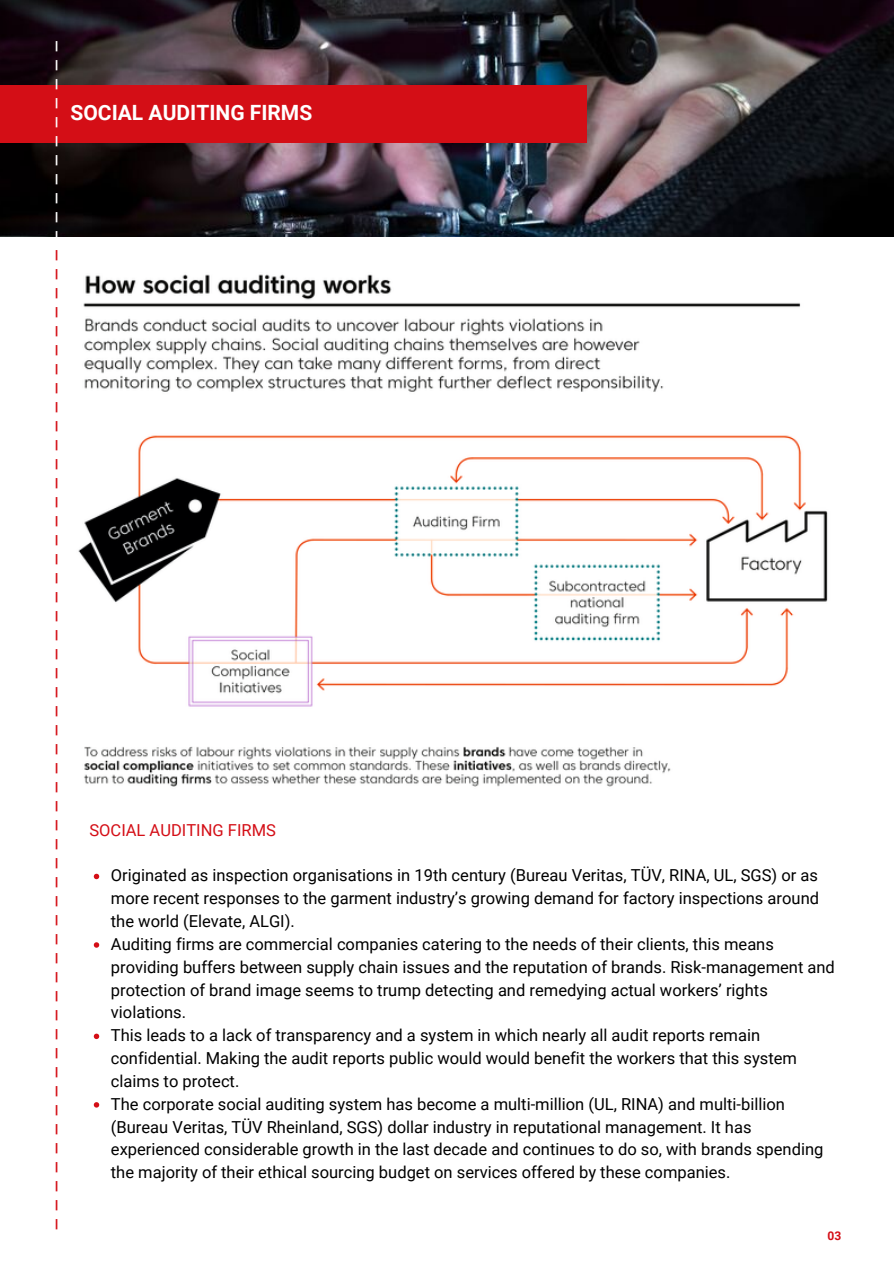
<style>
.page{position:relative;width:894px;height:1264px;background:#fff}
.page>*{position:absolute;margin:0;border:0;box-sizing:border-box;transform-origin:0 0}
.t1{font:21px "Roboto";color:#d40e16}
.t2{font:700 21px "Roboto";color:#fff}
.t3{font:16.5px/22.8px "Roboto";color:#000}
.t4{font:16.5px "Roboto";color:#d40e16}
.t5{font:700 12px "Roboto";color:#d40e16}
.s1{color:#fff}
</style>
<div class="page">
<img style="left:0;top:0;width:893px;height:237px">
<div style="left:0;top:85px;width:587px;height:57px;background:#d40e16"></div>
<img style="left:78px;top:274px;width:750px;height:513px">
<svg style="left:94px;top:873px;width:5px;height:6px"></svg>
<svg style="left:94px;top:942px;width:5px;height:5px"></svg>
<svg style="left:94px;top:1033px;width:5px;height:6px"></svg>
<svg style="left:94px;top:1102px;width:5px;height:5px"></svg>
<p class="t1" style="left:45px;top:1230px;width:1192px;rotate:-90deg">––––––––––––––––––––––––––––––––––––––––––––––––––––<span class="s1">–––––––––––</span></p>
<p class="t2" style="left:70px;top:101px;width:243px">SOCIAL AUDITING FIRMS</p>
<p class="t4" style="left:89px;top:820px;width:188px">SOCIAL AUDITING FIRMS</p>
<p class="t3" style="left:111px;top:864px;width:725px">Originated as inspection organisations in 19th century (Bureau Veritas, TÜV, RINA, UL, SGS) or as more recent responses to the garment industry’s growing demand for factory inspections around the world (Elevate, ALGI).<br>Auditing firms are commercial companies catering to the needs of their clients, this means providing buffers between supply chain issues and the reputation of brands. Risk-management and protection of brand image seems to trump detecting and remedying actual workers’ rights violations.<br>This leads to a lack of transparency and a system in which nearly all audit reports remain confidential. Making the audit reports public would would benefit the workers that this system claims to protect.<br>The corporate social auditing system has become a multi-million (UL, RINA) and multi-billion (Bureau Veritas, TÜV Rheinland, SGS) dollar industry in reputational management. It has experienced considerable growth in the last decade and continues to do so, with brands spending the majority of their ethical sourcing budget on services offered by these companies.</p>
<p class="t5" style="left:827px;top:1228px;width:15px">03</p>
</div>
